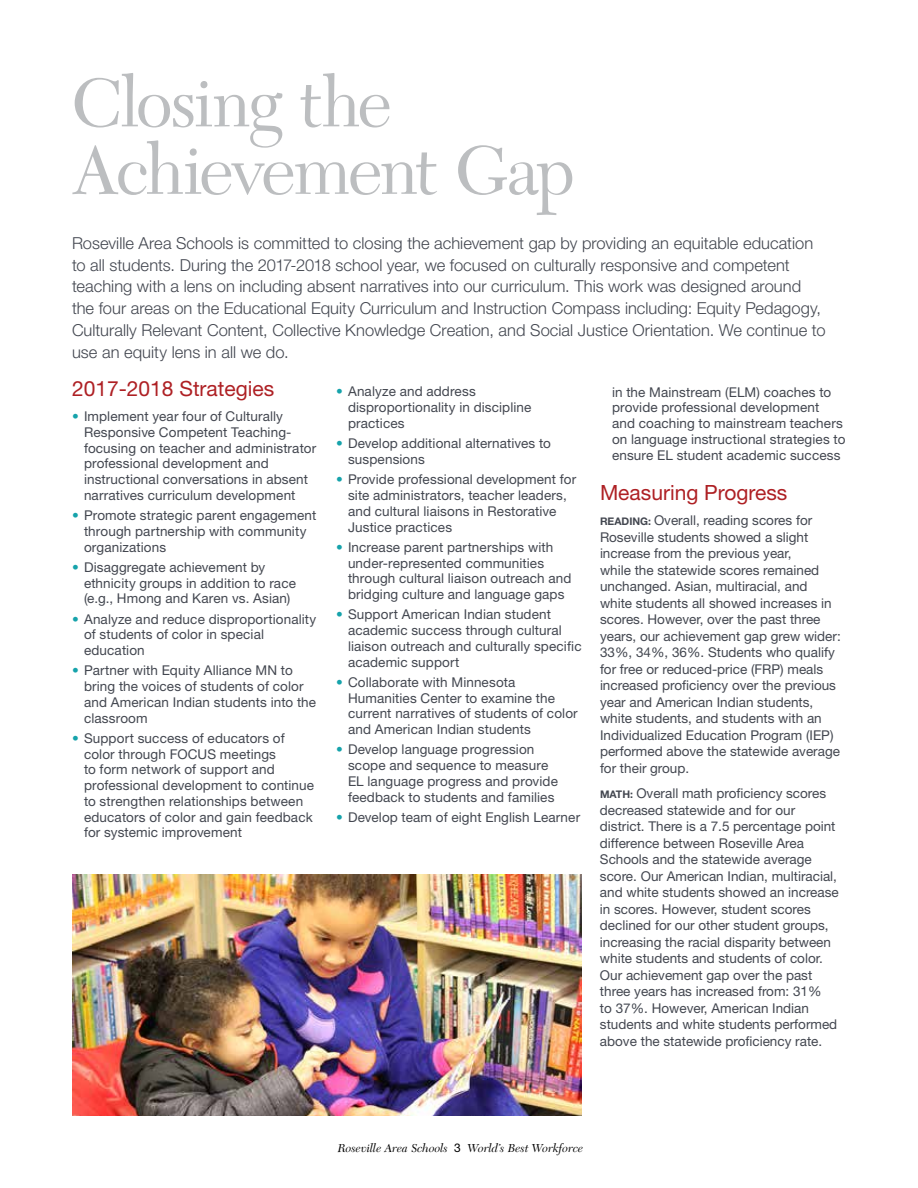
<style>
.page{position:relative;width:918px;height:1188px;background:#fff}
.page>*{position:absolute;margin:0;border:0;box-sizing:border-box;transform-origin:0 0}
.t1{font:72px/67.5px "New Caledonia";letter-spacing:-.035em;color:#bcbec0}
.t2{font:21px "Helvetica Neue";color:#ae2024}
.t3{font:300 16.5px/21.8px "Helvetica Neue";color:#434750}
.t4{font:13.5px/15.8px "Helvetica Neue";letter-spacing:.005em;color:#434750}
.t5{font:italic 12px "New Caledonia";color:#000}
.s1{color:#16a3ab}
.s2{font-weight:700;font-size:10.5px}
.s3{font-family:"Helvetica Neue";font-style:normal}
</style>
<div class="page">
<img style="left:72px;top:875px;width:510px;height:241px">
<h1 class="t1" style="left:72px;top:70px;width:504px">Closing the<br>Achievement Gap</h1>
<p class="t3" style="left:72px;top:232px;width:755px">Roseville Area Schools is committed to closing the achievement gap by providing an equitable education to all students. During the 2017-2018 school year, we focused on culturally responsive and competent teaching with a lens on including absent narratives into our curriculum. This work was designed around the four areas on the Educational Equity Curriculum and Instruction Compass including: Equity Pedagogy, Culturally Relevant Content, Collective Knowledge Creation, and Social Justice Orientation. We continue to use an equity lens in all we do.</p>
<h2 class="t2" style="left:72px;top:376px;width:204px">2017-2018 Strategies</h2>
<p class="t4" style="left:84px;top:408px;width:234px;text-indent:-12px"><span class="s1">•</span> Implement year four of Culturally Responsive Competent Teaching&shy;focusing on teacher and administrator professional development and instructional conversations in absent narratives curriculum development</p>
<p class="t4" style="left:84px;top:507px;width:234px;text-indent:-12px"><span class="s1">•</span> Promote strategic parent engagement through partnership with community organizations</p>
<p class="t4" style="left:84px;top:559px;width:214px;text-indent:-12px"><span class="s1">•</span> Disaggregate achievement by ethnicity groups in addition to race (e.g., Hmong and Karen vs. Asian)</p>
<p class="t4" style="left:84px;top:611px;width:234px;text-indent:-12px"><span class="s1">•</span> Analyze and reduce disproportionality of students of color in special education</p>
<p class="t4" style="left:84px;top:662px;width:234px;text-indent:-12px"><span class="s1">•</span> Partner with Equity Alliance MN to bring the voices of students of color and American Indian students into the classroom</p>
<p class="t4" style="left:84px;top:730px;width:232px;text-indent:-12px"><span class="s1">•</span> Support success of educators of color through FOCUS meetings<br>to form network of support and professional development to continue to strengthen relationships between educators of color and gain feedback for systemic improvement</p>
<p class="t4" style="left:348px;top:384px;width:185px;text-indent:-12px"><span class="s1">•</span> Analyze and address disproportionality in discipline practices</p>
<p class="t4" style="left:348px;top:435px;width:205px;text-indent:-12px"><span class="s1">•</span> Develop additional alternatives to suspensions</p>
<p class="t4" style="left:348px;top:471px;width:230px;text-indent:-12px"><span class="s1">•</span> Provide professional development for site administrators, teacher leaders, and cultural liaisons in Restorative Justice practices</p>
<p class="t4" style="left:348px;top:539px;width:225px;text-indent:-12px"><span class="s1">•</span> Increase parent partnerships with under-represented communities through cultural liaison outreach and bridging culture and language gaps</p>
<p class="t4" style="left:348px;top:606px;width:235px;text-indent:-12px"><span class="s1">•</span> Support American Indian student academic success through cultural liaison outreach and culturally specific academic support</p>
<p class="t4" style="left:348px;top:674px;width:231px;text-indent:-12px"><span class="s1">•</span> Collaborate with Minnesota Humanities Center to examine the current narratives of students of color and American Indian students</p>
<p class="t4" style="left:348px;top:741px;width:211px;text-indent:-12px"><span class="s1">•</span> Develop language progression scope and sequence to measure<br>EL language progress and provide feedback to students and families</p>
<p class="t4" style="left:336px;top:809px;width:246px"><span class="s1">•</span> Develop team of eight English Learner</p>
<p class="t4" style="left:612px;top:384px;width:235px">in the Mainstream (ELM) coaches to provide professional development and coaching to mainstream teachers on language instructional strategies to ensure EL student academic success</p>
<h2 class="t2" style="left:600px;top:480px;width:189px">Measuring Progress</h2>
<p class="t4" style="left:600px;top:512px;width:242px;line-height:16.5px"><span class="s2">READING:</span> Overall, reading scores for Roseville students showed a slight increase from the previous year,<br>while the statewide scores remained unchanged. Asian, multiracial, and white students all showed increases in scores. However, over the past three years, our achievement gap grew wider:<br>33%, 34%, 36%. Students who qualify for free or reduced-price (FRP) meals increased proficiency over the previous year and American Indian students, white students, and students with an Individualized Education Program (IEP) performed above the statewide average for their group.</p>
<p class="t4" style="left:600px;top:785px;width:240px;line-height:16.5px"><span class="s2">MATH:</span> Overall math proficiency scores decreased statewide and for our district. There is a 7.5 percentage point difference between Roseville Area Schools and the statewide average score. Our American Indian, multiracial, and white students showed an increase in scores. However, student scores declined for our other student groups, increasing the racial disparity between white students and students of color.<br>Our achievement gap over the past three years has increased from: 31%<br>to 37%. However, American Indian students and white students performed above the statewide proficiency rate.</p>
<p class="t5" style="left:338px;top:1142px;width:247px">Roseville Area Schools <span class="s3">3</span> World’s Best Workforce</p>
</div>
